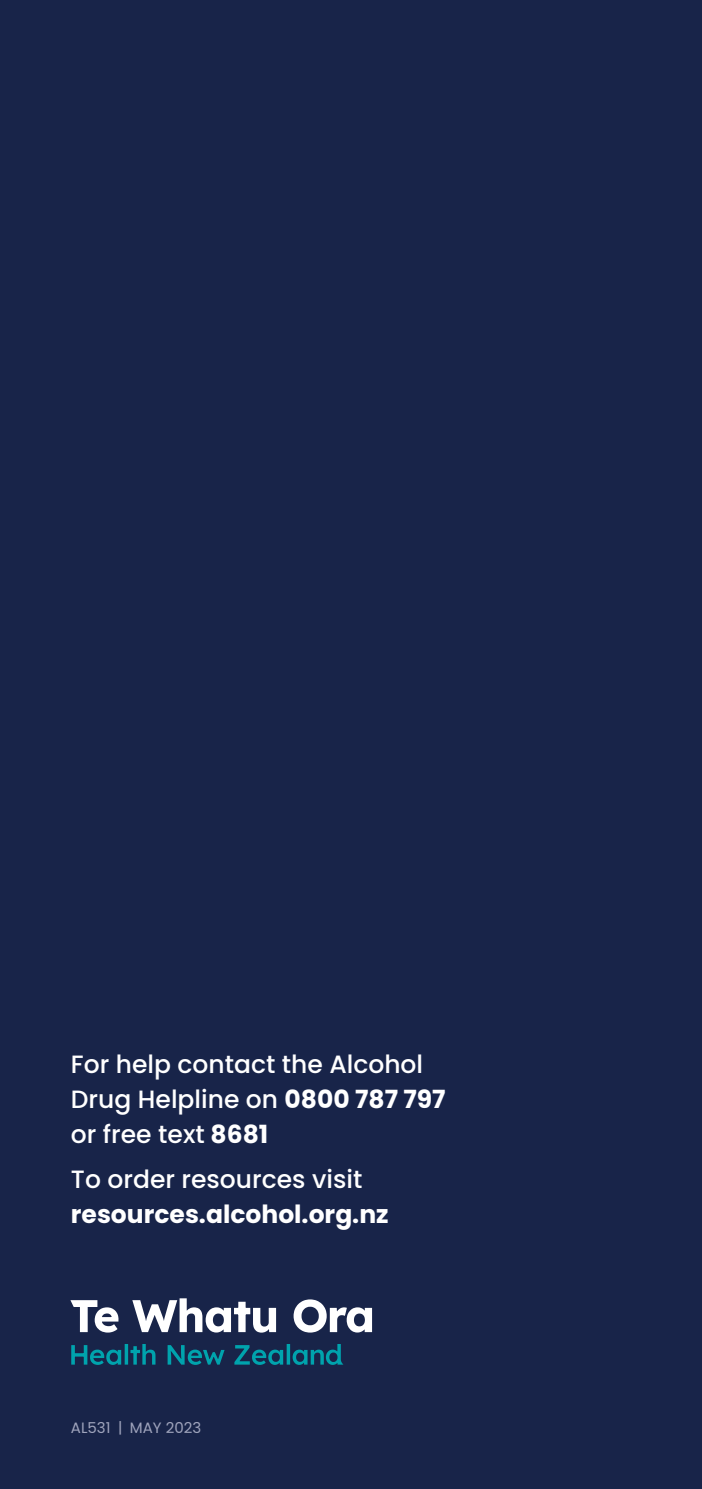
<style>
.page{position:relative;width:702px;height:1489px;background:#fff}
.page>*{position:absolute;margin:0;border:0;box-sizing:border-box;transform-origin:0 0}
.t1{font:500 25px/35px "Poppins";color:#fff}
.t2{font:700 25px/35px "Poppins";color:#fff}
.t3{font:15px "Poppins";color:#9fa4bc}
.s1{font-weight:700}
.s2{font-weight:500}
</style>
<div class="page">
<div style="left:0;top:0;width:702px;height:1488px;background:#182449"></div>
<svg style="left:70px;top:1298px;width:302px;height:34px"></svg>
<svg style="left:71px;top:1344px;width:272px;height:20px"></svg>
<p class="t1" style="left:71px;top:1046px;width:376px">For help contact the Alcohol<br>Drug Helpline on <span class="s1">0800 787 797</span></p>
<p class="t1" style="left:71px;top:1116px;width:199px">or free text <span class="s1">8681</span></p>
<p class="t2" style="left:71px;top:1162px;width:319px"><span class="s2">To order resources visit </span>resources.alcohol.org.nz</p>
<p class="t3" style="left:71px;top:1419px;width:132px">AL531 | MAY 2023</p>
</div>
